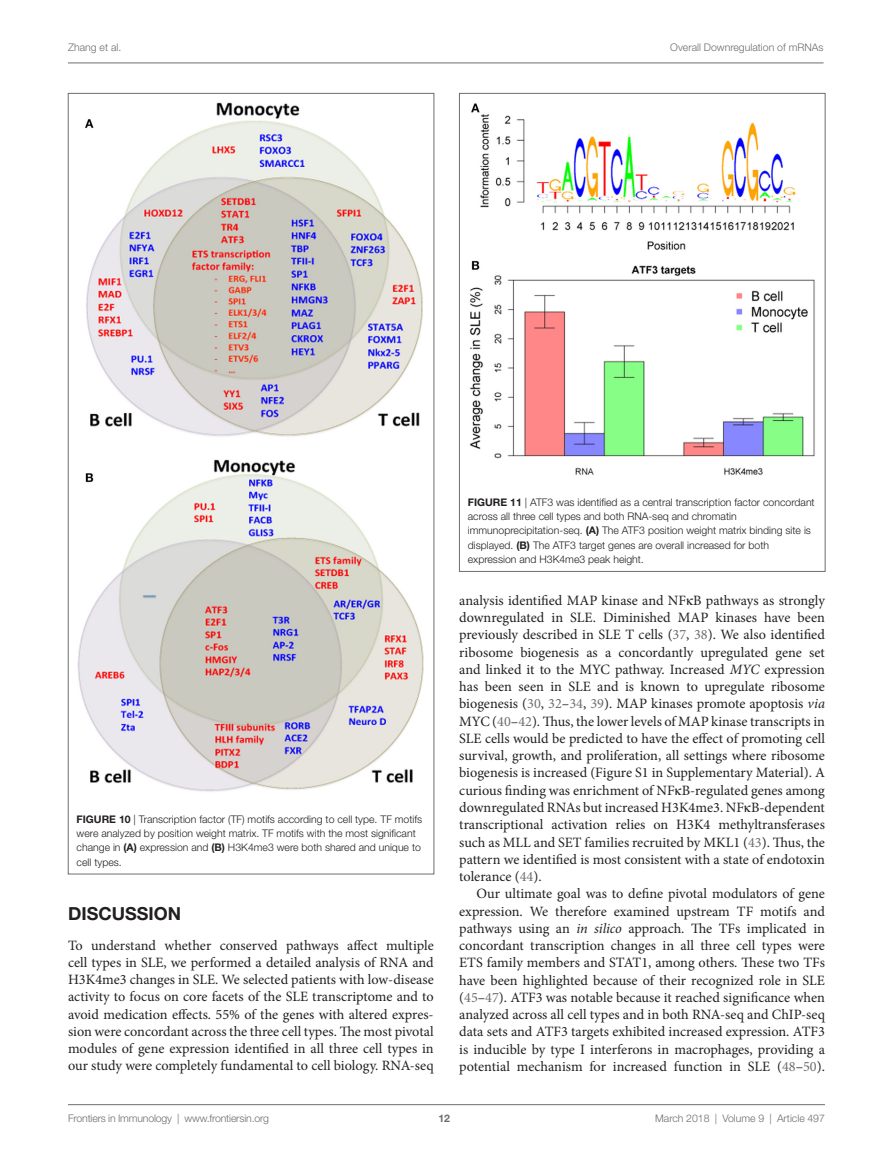
<style>
.page{position:relative;width:893px;height:1170px;background:#fff}
.page>*{position:absolute;margin:0;border:0;box-sizing:border-box;transform-origin:0 0}
.t1{font:700 18px "Helvetica Neue LT Std";color:#231f20}
.t2{font:14.25px/17.2px "Minion Pro";color:#231f20;text-align:justify}
.t3{font:300 10.5px/14.2px "Helvetica Neue LT Std";color:#231f20}
.t4{font:300 10.5px "Helvetica Neue LT Std";color:#6c6d70}
.t5{font:700 10.5px "Helvetica Neue LT Std";color:#6c6d70}
.s1{font-weight:700}
.s2{font-family:"STIX General"}
.s3{color:#6c6d70}
.s4{font-style:italic}
</style>
<div class="page">
<img style="left:470px;top:103px;width:345px;height:372px">
<img style="left:78px;top:102px;width:346px;height:690px">
<hr style="left:68px;top:63px;width:756px;height:1px;background:#6c6d70">
<hr style="left:68px;top:1104px;width:757px;height:1px;background:#6c6d70">
<p class="t4" style="left:68px;top:41px;width:55px">Zhang et al.</p>
<p class="t4" style="left:670px;top:41px;width:155px">Overall Downregulation of mRNAs</p>
<p class="t3" style="left:77px;top:811px;width:347px"><span class="s1">FIGURE 10</span> | Transcription factor (TF) motifs according to cell type. TF motifs were analyzed by position weight matrix. TF motifs with the most significant change in <span class="s1">(A)</span> expression and <span class="s1">(B)</span> H3K4me3 were both shared and unique to cell types.</p>
<p class="t1" style="left:68px;top:901px;width:112px">DISCUSSION</p>
<p class="t2" style="left:68px;top:936px;width:367px">To understand whether conserved pathways affect multiple cell types in SLE, we performed a detailed analysis of RNA and H3K4me3 changes in SLE. We selected patients with low-disease activity to focus on core facets of the SLE transcriptome and to avoid medication effects. 55% of the genes with altered expres&shy;sion were concordant across the three cell types. The most pivotal modules of gene expression identified in all three cell types in our study were completely fundamental to cell biology. RNA-seq</p>
<p class="t3" style="left:468px;top:495px;width:348px"><span class="s1">FIGURE 11</span> | ATF3 was identified as a central transcription factor concordant across all three cell types and both RNA-seq and chromatin immunoprecipitation-seq. <span class="s1">(A)</span> The ATF3 position weight matrix binding site is displayed. <span class="s1">(B)</span> The ATF3 target genes are overall increased for both expression and H3K4me3 peak height.</p>
<p class="t2" style="left:459px;top:591px;width:367px">analysis identified MAP kinase and NF<span class="s2">κ</span>B pathways as strongly downregulated in SLE. Diminished MAP kinases have been previously described in SLE T cells (<span class="s3">37</span>, <span class="s3">38</span>). We also identified ribosome biogenesis as a concordantly upregulated gene set and linked it to the MYC pathway. Increased <span class="s4">MYC</span> expression has been seen in SLE and is known to upregulate ribosome biogenesis (<span class="s3">30</span>, <span class="s3">32</span>–<span class="s3">34</span>, <span class="s3">39</span>). MAP kinases promote apoptosis <span class="s4">via </span>MYC (<span class="s3">40</span>–<span class="s3">42</span>). Thus, the lower levels of MAP kinase transcripts in SLE cells would be predicted to have the effect of promoting cell survival, growth, and proliferation, all settings where ribosome biogenesis is increased (Figure S1 in Supplementary Material). A curious finding was enrichment of NF<span class="s2">κ</span>B-regulated genes among downregulated RNAs but increased H3K4me3. NF<span class="s2">κ</span>B-dependent transcriptional activation relies on H3K4 methyltransferases such as MLL and SET families recruited by MKL1 (<span class="s3">43</span>). Thus, the pattern we identified is most consistent with a state of endotoxin tolerance (<span class="s3">44</span>).</p>
<p class="t2" style="left:459px;top:885px;width:367px;text-indent:17px">Our ultimate goal was to define pivotal modulators of gene expression. We therefore examined upstream TF motifs and pathways using an <span class="s4">in silico</span> approach. The TFs implicated in concordant transcription changes in all three cell types were ETS family members and STAT1, among others. These two TFs have been highlighted because of their recognized role in SLE (<span class="s3">45</span>–<span class="s3">47</span>). ATF3 was notable because it reached significance when analyzed across all cell types and in both RNA-seq and ChIP-seq data sets and ATF3 targets exhibited increased expression. ATF3 is inducible by type I interferons in macrophages, providing a potential mechanism for increased function in SLE (<span class="s3">48</span>–<span class="s3">50</span>).</p>
<p class="t4" style="left:68px;top:1111px;width:203px">Frontiers in Immunology | www.frontiersin.org</p>
<p class="t4" style="left:655px;top:1111px;width:171px">March 2018 | Volume 9 | Article 497</p>
<p class="t5" style="left:439px;top:1111px;width:13px">12</p>
</div>
